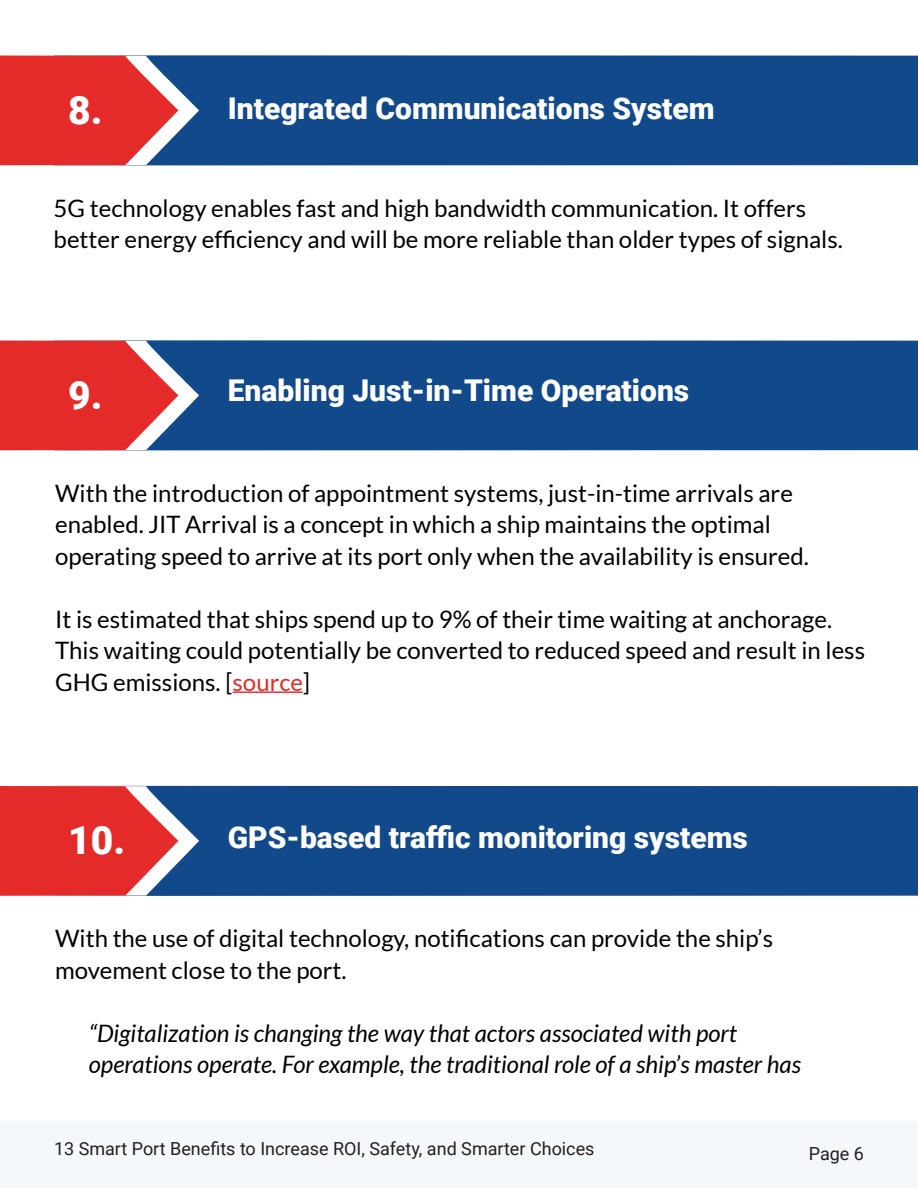
<style>
.page{position:relative;width:918px;height:1188px;background:#fff}
.page>*{position:absolute;margin:0;border:0;box-sizing:border-box;transform-origin:0 0}
.t1{font:900 39px "Roboto";color:#fff}
.t2{font:900 30px "Roboto";color:#fff}
.t3{font:24px/31.5px "Lato";color:#000}
.t4{font:italic 24px/31.5px "Lato";color:#000}
.t5{font:18px "Roboto";color:#231f20}
.s1{color:#e42b29}
</style>
<div class="page">
<div style="left:0;top:1121px;width:918px;height:67px;background:#f5f8fa"></div>
<hr style="left:233px;top:691px;width:70px;height:2px;background:#e42b29">
<div style="left:199px;top:340px;width:719px;height:110px;background:#12498b"></div>
<svg style="left:0;top:340px;width:199px;height:110px;background:#c9454d"></svg>
<div style="left:199px;top:55px;width:719px;height:110px;background:#12498b"></div>
<svg style="left:0;top:55px;width:199px;height:110px;background:#c9454d"></svg>
<div style="left:199px;top:786px;width:719px;height:110px;background:#12498b"></div>
<svg style="left:0;top:786px;width:199px;height:110px;background:#c9454d"></svg>
<p class="t1" style="left:68px;top:83px;width:36px">8.</p>
<p class="t2" style="left:228px;top:88px;width:488px">Integrated Communications System</p>
<p class="t3" style="left:54px;top:192px;width:791px">5G technology enables fast and high bandwidth communication. It offers better energy efficiency and will be more reliable than older types of signals.</p>
<p class="t1" style="left:68px;top:368px;width:36px">9.</p>
<p class="t2" style="left:228px;top:370px;width:463px">Enabling Just-in-Time Operations</p>
<p class="t3" style="left:55px;top:477px;width:755px">With the introduction of appointment systems, just-in-time arrivals are enabled. JIT Arrival is a concept in which a ship maintains the optimal operating speed to arrive at its port only when the availability is ensured.</p>
<p class="t3" style="left:55px;top:603px;width:812px">It is estimated that ships spend up to 9% of their time waiting at anchorage.<br>This waiting could potentially be converted to reduced speed and result in less<br>GHG emissions. [<span class="s1">source</span>]</p>
<p class="t1" style="left:68px;top:813px;width:58px">10.</p>
<p class="t2" style="left:228px;top:817px;width:522px">GPS-based traffic monitoring systems</p>
<p class="t3" style="left:55px;top:922px;width:719px">With the use of digital technology, notifications can provide the ship’s movement close to the port.</p>
<p class="t4" style="left:89px;top:1018px;width:714px">“Digitalization is changing the way that actors associated with port operations operate. For example, the traditional role of a ship’s master has</p>
<p class="t5" style="left:54px;top:1136px;width:542px">13 Smart Port Benefits to Increase ROI, Safety, and Smarter Choices</p>
<p class="t5" style="left:809px;top:1141px;width:57px">Page 6</p>
</div>
